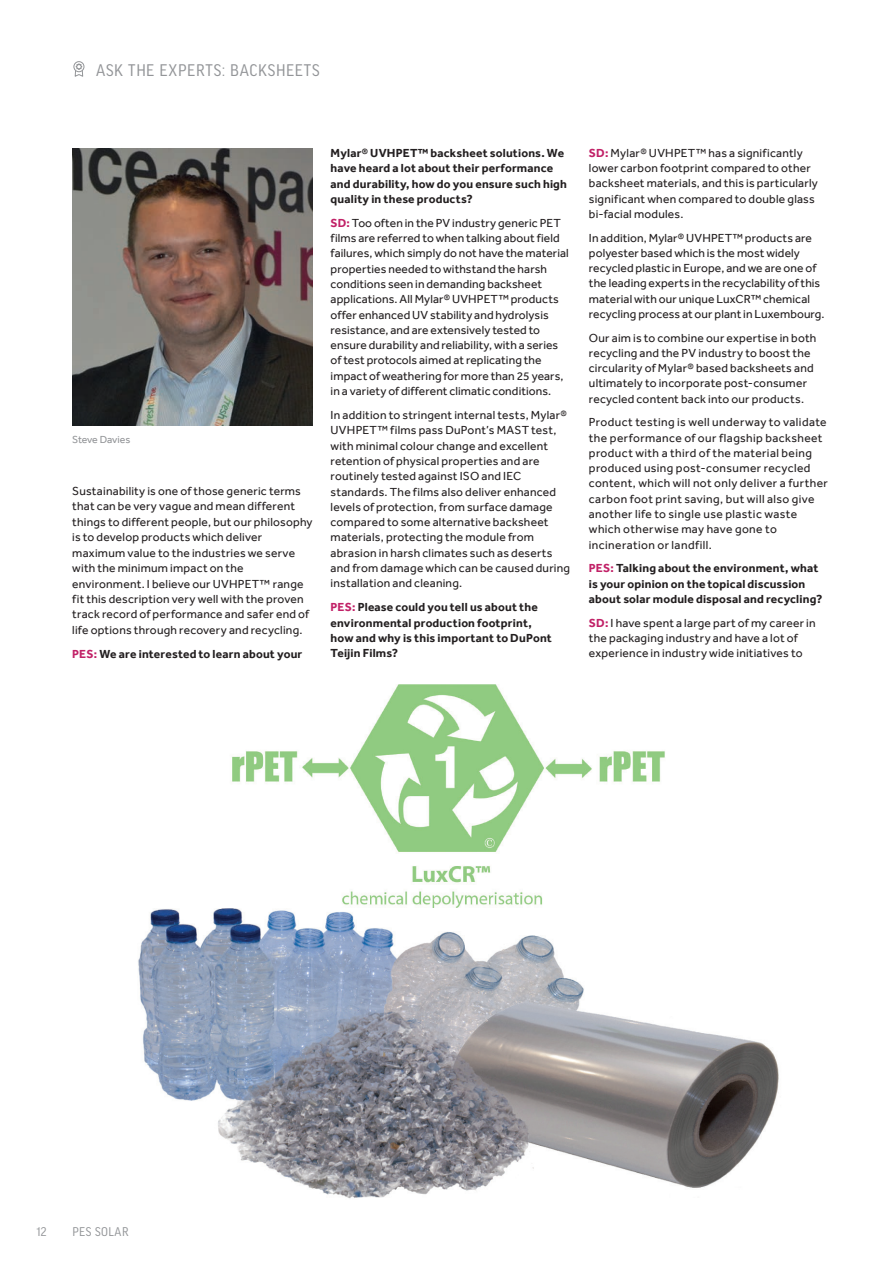
<style>
.page{position:relative;width:893px;height:1263px;background:#fff}
.page>*{position:absolute;margin:0;border:0;box-sizing:border-box;transform-origin:0 0}
.Page_head_2015{font:18px "Good Headline Pro Narr";letter-spacing:.035em;color:#939598}
.t1{font:13.5px "Good Headline Pro Narr";letter-spacing:.035em;color:#939598}
.Body_Copy_2015{font:12px/15.3px "Effra";letter-spacing:.02em;color:#231f20}
.Body_Copy_2015-2{font:700 12px/15.3px "Effra";letter-spacing:.015em;color:#231f20}
.CAPTIONS{font:10.5px "Effra";letter-spacing:-.02em;color:#939598}
.s1{color:#c12167}
.s2{font-weight:700;color:#c12167}
</style>
<div class="page">
<div style="left:74px;top:61px;width:10px;height:11px;border:1px solid #939598;border-radius:50%"></div>
<svg style="left:74px;top:63px;width:10px;height:14px"></svg>
<img style="left:138px;top:685px;width:641px;height:514px">
<img style="left:72px;top:149px;width:241px;height:276px">
<p class="Page_head_2015" style="left:96px;top:61px;width:225px">ASK THE EXPERTS: BACKSHEETS</p>
<p class="CAPTIONS" style="left:72px;top:433px;width:60px">Steve Davies</p>
<p class="Body_Copy_2015" style="left:72px;top:483px;width:242px">Sustainability is one of those generic terms that can be very vague and mean different things to different people, but our philosophy is to develop products which deliver maximum value to the industries we serve with the minimum impact on the environment. I believe our UVHPET™ range fit this description very well with the proven track record of performance and safer end of life options through recovery and recycling.</p>
<p class="Body_Copy_2015-2" style="left:72px;top:646px;width:232px"><span class="s1">PES:</span> We are interested to learn about your</p>
<p class="Body_Copy_2015-2" style="left:331px;top:145px;width:238px">Mylar® UVHPET™ backsheet solutions. We have heard a lot about their performance and durability, how do you ensure such high quality in these products?</p>
<p class="Body_Copy_2015" style="left:331px;top:215px;width:240px"><span class="s2">SD:</span> Too often in the PV industry generic PET films are referred to when talking about field failures, which simply do not have the material properties needed to withstand the harsh conditions seen in demanding backsheet applications. All Mylar® UVHPET™ products offer enhanced UV stability and hydrolysis resistance, and are extensively tested to ensure durability and reliability, with a series of test protocols aimed at replicating the impact of weathering for more than 25 years, in a variety of different climatic conditions.</p>
<p class="Body_Copy_2015" style="left:331px;top:407px;width:241px">In addition to stringent internal tests, Mylar® UVHPET™ films pass DuPont’s MAST test, with minimal colour change and excellent retention of physical properties and are routinely tested against ISO and IEC standards. The films also deliver enhanced levels of protection, from surface damage compared to some alternative backsheet materials, protecting the module from abrasion in harsh climates such as deserts and from damage which can be caused during installation and cleaning.</p>
<p class="Body_Copy_2015-2" style="left:331px;top:599px;width:223px"><span class="s1">PES:</span> Please could you tell us about the environmental production footprint, how and why is this important to DuPont<br>Teijin Films?</p>
<p class="Body_Copy_2015" style="left:589px;top:145px;width:230px"><span class="s2">SD:</span> Mylar® UVHPET™ has a significantly lower carbon footprint compared to other backsheet materials, and this is particularly significant when compared to double glass bi-facial modules.</p>
<p class="Body_Copy_2015" style="left:589px;top:230px;width:237px">In addition, Mylar® UVHPET™ products are polyester based which is the most widely recycled plastic in Europe, and we are one of the leading experts in the recyclability of this material with our unique LuxCR™ chemical recycling process at our plant in Luxembourg.</p>
<p class="Body_Copy_2015" style="left:589px;top:330px;width:229px">Our aim is to combine our expertise in both recycling and the PV industry to boost the circularity of Mylar® based backsheets and ultimately to incorporate post-consumer recycled content back into our products.</p>
<p class="Body_Copy_2015" style="left:589px;top:415px;width:241px">Product testing is well underway to validate the performance of our flagship backsheet product with a third of the material being produced using post-consumer recycled content, which will not only deliver a further carbon foot print saving, but will also give another life to single use plastic waste which otherwise may have gone to incineration or landfill.</p>
<p class="Body_Copy_2015-2" style="left:589px;top:560px;width:235px"><span class="s1">PES:</span> Talking about the environment, what is your opinion on the topical discussion about solar module disposal and recycling?</p>
<p class="Body_Copy_2015" style="left:589px;top:615px;width:228px"><span class="s2">SD:</span> I have spent a large part of my career in the packaging industry and have a lot of experience in industry wide initiatives to</p>
<p class="t1" style="left:36px;top:1225px;width:12px">12</p>
<p class="t1" style="left:72px;top:1225px;width:58px">PES SOLAR</p>
</div>
